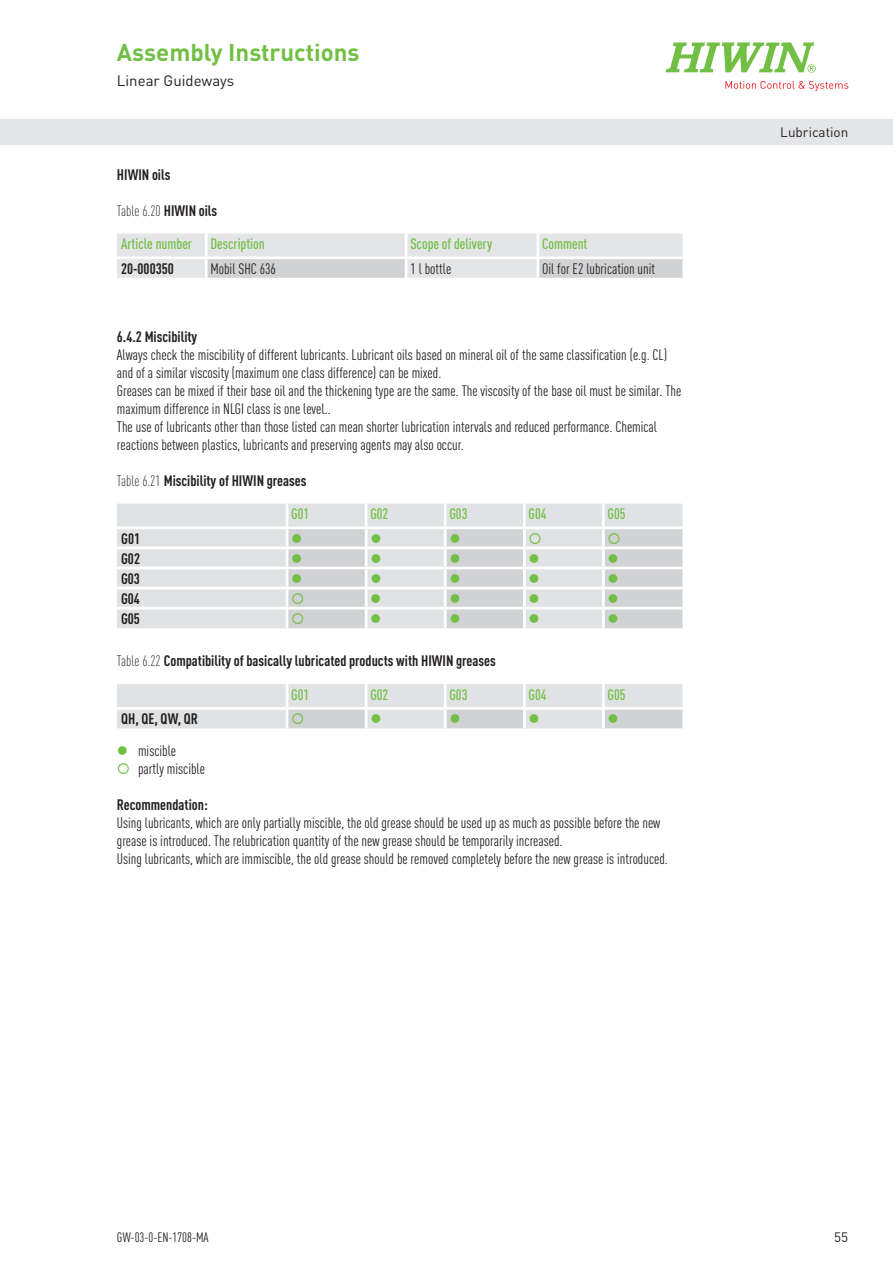
<style>
.page{position:relative;width:893px;height:1263px;background:#fff}
.page>*{position:absolute;margin:0;border:0;box-sizing:border-box;transform-origin:0 0}
.t1{font:700 24px "DIN Pro";color:#71bf44}
.t2{font:condensed 15px/18px "DIN Pro";color:#231f20}
.t3{font:700 condensed 15px "DIN Pro";color:#231f20}
.t4{font:500 condensed 15px "DIN Pro";color:#71bf44}
.t5{font:15px "Wingdings";color:#71bf44}
.t6{font:300 condensed 15px "DIN Pro";color:#231f20}
.t7{font:15px "DIN Pro";color:#231f20}
.t8{font:condensed 13.5px "DIN Pro";color:#231f20}
.t9{font:13.5px "DIN Pro";color:#231f20}
.s1{font-weight:700}
.s2{font-weight:300}
.s3{color:#71bf44}
</style>
<div class="page">
<svg style="left:665px;top:43px;width:151px;height:30px"></svg>
<svg style="left:725px;top:81px;width:123px;height:10px"></svg>
<div style="left:0;top:119px;width:893px;height:26px;background:#e4e5e7"></div>
<svg style="left:117px;top:234px;width:565px;height:44px;background:#e1e2e3"></svg>
<hr style="left:205px;top:234px;width:3px;height:22px;background:#fff">
<hr style="left:205px;top:259px;width:3px;height:19px;background:#fff">
<div style="left:117px;top:504px;width:565px;height:124px;background:#e1e2e4"></div>
<hr style="left:117px;top:526px;width:170px;height:3px;background:#fff">
<hr style="left:287px;top:526px;width:79px;height:3px;background:#fff">
<hr style="left:366px;top:526px;width:79px;height:3px;background:#fff">
<hr style="left:445px;top:526px;width:79px;height:3px;background:#fff">
<hr style="left:524px;top:526px;width:79px;height:3px;background:#fff">
<hr style="left:603px;top:526px;width:79px;height:3px;background:#fff">
<hr style="left:286px;top:504px;width:2px;height:22px;background:#fff">
<hr style="left:365px;top:504px;width:2px;height:22px;background:#fff">
<hr style="left:444px;top:504px;width:3px;height:22px;background:#fff">
<hr style="left:523px;top:504px;width:3px;height:22px;background:#fff">
<hr style="left:602px;top:504px;width:3px;height:22px;background:#fff">
<hr style="left:117px;top:547px;width:170px;height:2px;background:#fff">
<hr style="left:117px;top:567px;width:170px;height:2px;background:#fff">
<hr style="left:117px;top:587px;width:170px;height:2px;background:#fff">
<hr style="left:117px;top:607px;width:170px;height:2px;background:#fff">
<svg style="left:286px;top:529px;width:396px;height:99px;background:#dddddf"></svg>
<svg style="left:117px;top:684px;width:565px;height:44px;background:#e0e1e3"></svg>
<h1 class="t1" style="left:117px;top:32px;width:244px">Assembly Instructions</h1>
<p class="t7" style="left:117px;top:69px;width:119px">Linear Guideways</p>
<p class="t3" style="left:117px;top:163px;width:55px">HIWIN oils</p>
<p class="t6" style="left:117px;top:200px;width:102px">Table 6.20 <span class="s1">HIWIN oils</span></p>
<p class="t4" style="left:121px;top:233px;width:145px">Article number Description</p>
<p class="t4" style="left:410px;top:233px;width:83px">Scope of delivery</p>
<p class="t4" style="left:542px;top:233px;width:47px">Comment</p>
<p class="t3" style="left:121px;top:257px;width:54px">20-000350</p>
<p class="t2" style="left:210px;top:258px;width:67px">Mobil SHC 636</p>
<p class="t2" style="left:410px;top:258px;width:42px">1 l bottle</p>
<p class="t2" style="left:542px;top:258px;width:114px">Oil for E2 lubrication unit</p>
<p class="t3" style="left:117px;top:325px;width:82px">6.4.2 Miscibility</p>
<p class="t2" style="left:117px;top:344px;width:566px">Always check the miscibility of different lubricants. Lubricant oils based on mineral oil of the same classification (e.g. CL) and of a similar viscosity (maximum one class difference) can be mixed.<br>Greases can be mixed if their base oil and the thickening type are the same. The viscosity of the base oil must be similar. The maximum difference in NLGI class is one level..<br>The use of lubricants other than those listed can mean shorter lubrication intervals and reduced performance. Chemical reactions between plastics, lubricants and preserving agents may also occur.</p>
<p class="t3" style="left:117px;top:469px;width:191px"><span class="s2">Table 6.21</span> Miscibility of HIWIN greases</p>
<p class="t4" style="left:291px;top:503px;width:19px">G01</p>
<p class="t4" style="left:370px;top:503px;width:19px">G02</p>
<p class="t4" style="left:449px;top:503px;width:19px">G03</p>
<p class="t4" style="left:529px;top:503px;width:19px">G04</p>
<p class="t4" style="left:608px;top:503px;width:19px">G05</p>
<p class="t3" style="left:121px;top:527px;width:20px">G01</p>
<p class="t5" style="left:291px;top:530px;width:13px">●</p>
<p class="t5" style="left:370px;top:530px;width:13px">●</p>
<p class="t5" style="left:449px;top:530px;width:13px">●</p>
<p class="t3" style="left:121px;top:547px;width:20px">G02</p>
<p class="t5" style="left:291px;top:550px;width:13px">●</p>
<p class="t5" style="left:370px;top:550px;width:13px">●</p>
<p class="t5" style="left:449px;top:550px;width:13px">●</p>
<p class="t5" style="left:528px;top:550px;width:13px">●</p>
<p class="t5" style="left:608px;top:550px;width:13px">●</p>
<p class="t3" style="left:121px;top:567px;width:20px">G03</p>
<p class="t5" style="left:291px;top:570px;width:13px">●</p>
<p class="t5" style="left:370px;top:570px;width:13px">●</p>
<p class="t5" style="left:449px;top:570px;width:13px">●</p>
<p class="t5" style="left:528px;top:570px;width:13px">●</p>
<p class="t5" style="left:608px;top:570px;width:13px">●</p>
<p class="t3" style="left:121px;top:587px;width:20px">G04</p>
<p class="t5" style="left:370px;top:590px;width:13px">●</p>
<p class="t5" style="left:449px;top:590px;width:13px">●</p>
<p class="t5" style="left:528px;top:590px;width:13px">●</p>
<p class="t5" style="left:608px;top:590px;width:13px">●</p>
<p class="t3" style="left:121px;top:607px;width:20px">G05</p>
<p class="t5" style="left:370px;top:610px;width:13px">●</p>
<p class="t5" style="left:449px;top:610px;width:13px">●</p>
<p class="t5" style="left:528px;top:610px;width:13px">●</p>
<p class="t5" style="left:608px;top:610px;width:13px">●</p>
<p class="t3" style="left:117px;top:649px;width:380px"><span class="s2">Table 6.22</span> Compatibility of basically lubricated products with HIWIN greases</p>
<p class="t4" style="left:291px;top:683px;width:19px">G01</p>
<p class="t4" style="left:370px;top:683px;width:19px">G02</p>
<p class="t4" style="left:449px;top:683px;width:19px">G03</p>
<p class="t4" style="left:529px;top:683px;width:19px">G04</p>
<p class="t4" style="left:608px;top:683px;width:19px">G05</p>
<p class="t3" style="left:121px;top:707px;width:78px">QH, QE, QW, QR</p>
<p class="t5" style="left:370px;top:711px;width:13px">●</p>
<p class="t5" style="left:449px;top:711px;width:13px">●</p>
<p class="t5" style="left:528px;top:711px;width:13px">●</p>
<p class="t5" style="left:608px;top:711px;width:13px">●</p>
<p class="t2" style="left:117px;top:740px;width:61px"><span class="s3">●</span> miscible</p>
<p class="t2" style="left:117px;top:758px;width:90px"><span class="s3">○</span> partly miscible</p>
<p class="t3" style="left:117px;top:793px;width:92px">Recommendation:</p>
<p class="t2" style="left:117px;top:812px;width:552px">Using lubricants, which are only partially miscible, the old grease should be used up as much as possible before the new grease is introduced. The relubrication quantity of the new grease should be temporarily increased.<br>Using lubricants, which are immiscible, the old grease should be removed completely before the new grease is introduced.</p>
<p class="t9" style="left:780px;top:121px;width:70px">Lubrication</p>
<p class="t8" style="left:117px;top:1227px;width:93px">GW-03-0-EN-1708-MA</p>
<p class="t9" style="left:834px;top:1226px;width:16px">55</p>
</div>
